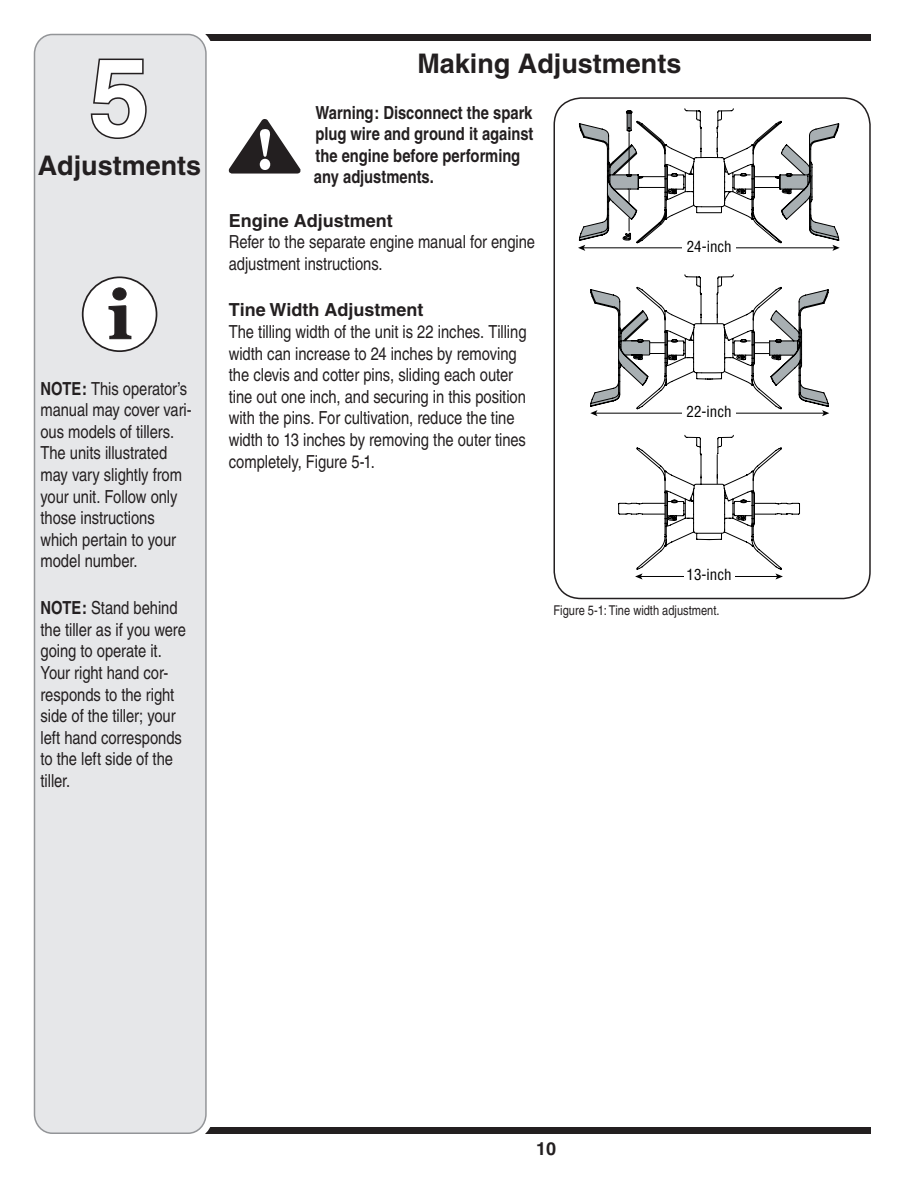
<style>
.page{position:relative;width:918px;height:1188px;background:#fff}
.page>*{position:absolute;margin:0;border:0;box-sizing:border-box;transform-origin:0 0}
.t1{font:700 108px "Helvetica";color:#fff}
.t2{font:700 27px "Helvetica";color:#231f20}
.t3{font:condensed 18px/21.6px "Helvetica";letter-spacing:-.005em;color:#231f20}
.t4{font:700 condensed 18px/21.6px "Helvetica";color:#231f20}
.t5{font:700 18px "Helvetica";color:#231f20}
.t6{font:condensed 15px "Helvetica";color:#000}
.t7{font:condensed 13.5px "Helvetica";color:#231f20}
.s1{font-weight:700}
</style>
<div class="page">
<div style="left:110px;top:34px;width:761px;height:7px;background:#231f20"></div>
<div style="left:110px;top:1127px;width:761px;height:7px;background:#231f20"></div>
<div style="left:33px;top:33px;width:174px;height:1100px;background:#e6e7e9"></div>
<svg style="left:228px;top:119px;width:73px;height:55px"></svg>
<svg style="left:89px;top:57px;width:59px;height:83px;background:#b8b8ba"></svg>
<div style="left:83px;top:277px;width:74px;height:74px;background:#fff;border-radius:50%"></div>
<div style="left:82px;top:276px;width:75px;height:76px;border:2px solid #231f20;border-radius:50%"></div>
<svg style="left:109px;top:287px;width:22px;height:52px"></svg>
<svg style="left:553px;top:97px;width:318px;height:502px"></svg>
<h1 class="t1" style="left:89px;top:32px;width:62px">5</h1>
<h2 class="t2" style="left:38px;top:149px;width:165px">Adjustments</h2>
<p class="t3" style="left:41px;top:377px;width:153px"><span class="s1">NOTE:</span> This operator’s manual may cover vari&shy;ous models of tillers.<br>The units illustrated may vary slightly from your unit. Follow only those instructions which pertain to your model number.</p>
<p class="t3" style="left:41px;top:597px;width:147px"><span class="s1">NOTE:</span> Stand behind the tiller as if you were going to operate it.<br>Your right hand cor&shy;responds to the right side of the tiller; your left hand corresponds to the left side of the tiller.</p>
<h2 class="t2" style="left:417px;top:47px;width:266px">Making Adjustments</h2>
<p class="t4" style="left:314px;top:101px;width:221px">Warning: Disconnect the spark plug wire and ground it against the engine before performing any adjustments.</p>
<p class="t5" style="left:229px;top:209px;width:166px">Engine Adjustment</p>
<p class="t3" style="left:229px;top:231px;width:308px">Refer to the separate engine manual for engine adjustment instructions.</p>
<p class="t5" style="left:229px;top:299px;width:196px">Tine Width Adjustment</p>
<p class="t3" style="left:229px;top:321px;width:299px">The tilling width of the unit is 22 inches. Tilling width can increase to 24 inches by removing the clevis and cotter pins, sliding each outer tine out one inch, and securing in this position with the pins. For cultivation, reduce the tine width to 13 inches by removing the outer tines completely, Figure 5-1.</p>
<p class="t6" style="left:687px;top:237px;width:46px">24-inch</p>
<p class="t6" style="left:687px;top:402px;width:46px">22-inch</p>
<p class="t6" style="left:687px;top:565px;width:46px">13-inch</p>
<p class="t7" style="left:554px;top:602px;width:168px">Figure 5-1: Tine width adjustment.</p>
<p class="t5" style="left:536px;top:1137px;width:22px">10</p>
</div>
